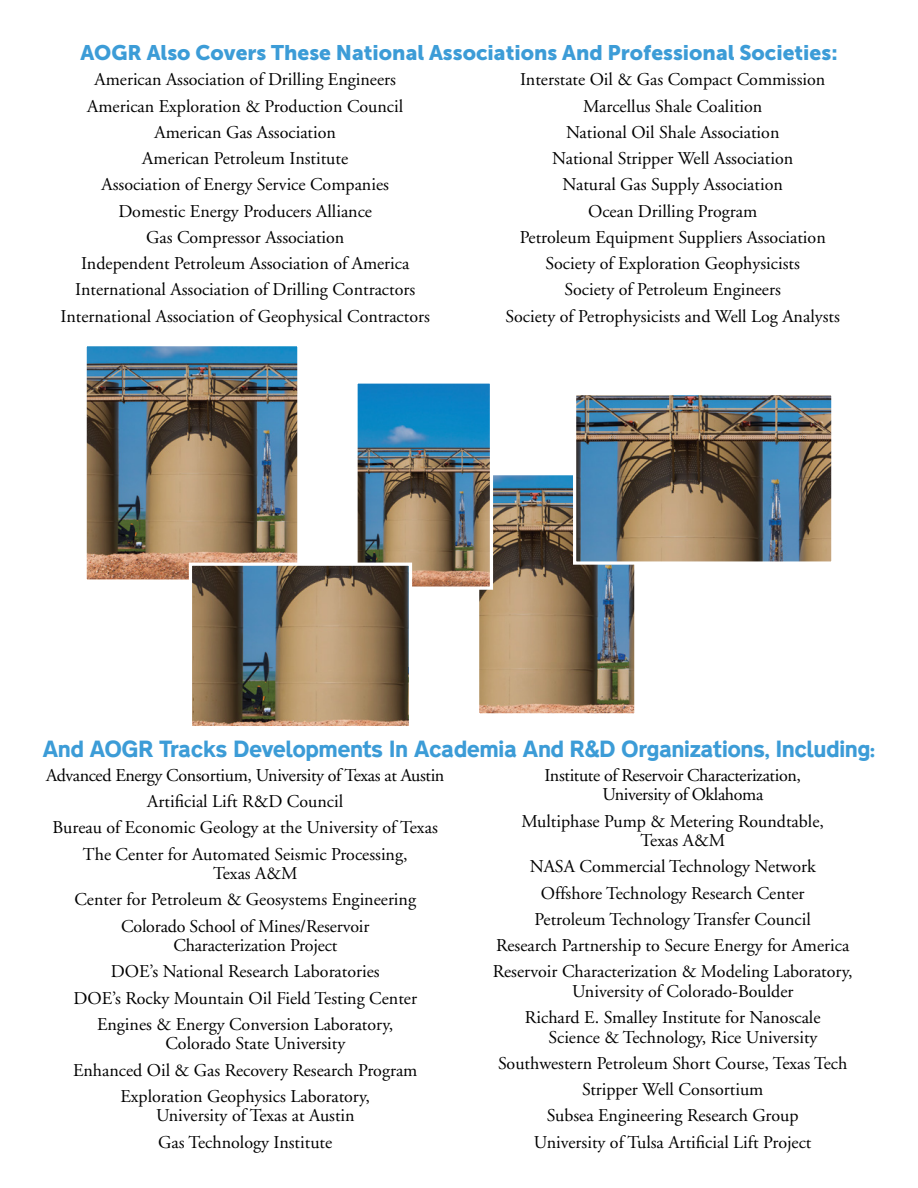
<style>
.page{position:relative;width:918px;height:1188px;background:#fff}
.page>*{position:absolute;margin:0;border:0;box-sizing:border-box;transform-origin:0 0}
.t1{font:800 21px "Transport New";letter-spacing:-.03em;color:#3c9cd7}
.t2{font:21px "Museo Sans 900";color:#3c9cd7}
.t3{font:18px/19.5px "Adobe Garamond";color:#000}
.t4{font:18px/19.5px "Adobe Garamond";letter-spacing:-.02em;color:#000}
</style>
<div class="page">
<img style="left:480px;top:476px;width:153px;height:236px">
<div style="left:476px;top:472px;width:161px;height:244px;border:3px solid #fff"></div>
<img style="left:577px;top:396px;width:253px;height:165px">
<div style="left:573px;top:392px;width:261px;height:173px;border:3px solid #fff"></div>
<img style="left:358px;top:384px;width:131px;height:202px">
<div style="left:354px;top:380px;width:139px;height:210px;border:3px solid #fff"></div>
<img style="left:88px;top:347px;width:208px;height:232px">
<div style="left:84px;top:343px;width:216px;height:240px;border:3px solid #fff"></div>
<img style="left:193px;top:567px;width:215px;height:158px">
<div style="left:189px;top:563px;width:223px;height:166px;border:3px solid #fff"></div>
<p class="t2" style="left:80px;top:41px;width:759px">AOGR Also Covers These National Associations And Professional Societies:</p>
<p class="t3" style="left:95px;top:70px;width:303px">American Association of Drilling Engineers</p>
<p class="t3" style="left:87px;top:97px;width:317px">American Exploration &amp; Production Council</p>
<p class="t3" style="left:155px;top:123px;width:183px">American Gas Association</p>
<p class="t3" style="left:142px;top:149px;width:207px">American Petroleum Institute</p>
<p class="t3" style="left:102px;top:175px;width:289px">Association of Energy Service Companies</p>
<p class="t3" style="left:118px;top:202px;width:255px">Domestic Energy Producers Alliance</p>
<p class="t3" style="left:146px;top:228px;width:200px">Gas Compressor Association</p>
<p class="t3" style="left:81px;top:254px;width:330px">Independent Petroleum Association of America</p>
<p class="t3" style="left:75px;top:280px;width:341px">International Association of Drilling Contractors</p>
<p class="t3" style="left:61px;top:307px;width:371px">International Association of Geophysical Contractors</p>
<p class="t3" style="left:520px;top:70px;width:307px">Interstate Oil &amp; Gas Compact Commission</p>
<p class="t3" style="left:583px;top:97px;width:181px">Marcellus Shale Coalition</p>
<p class="t3" style="left:566px;top:123px;width:215px">National Oil Shale Association</p>
<p class="t3" style="left:552px;top:149px;width:242px">National Stripper Well Association</p>
<p class="t3" style="left:563px;top:175px;width:222px">Natural Gas Supply Association</p>
<p class="t3" style="left:588px;top:202px;width:171px">Ocean Drilling Program</p>
<p class="t3" style="left:520px;top:228px;width:308px">Petroleum Equipment Suppliers Association</p>
<p class="t3" style="left:546px;top:254px;width:256px">Society of Exploration Geophysicists</p>
<p class="t3" style="left:565px;top:280px;width:218px">Society of Petroleum Engineers</p>
<p class="t3" style="left:506px;top:307px;width:336px">Society of Petrophysicists and Well Log Analysts</p>
<p class="t1" style="left:43px;top:732px;width:834px">And AOGR Tracks Developments In Academia And R&amp;D Organizations, Including:</p>
<p class="t4" style="left:46px;top:766px;width:400px">Advanced Energy Consortium, University of Texas at Austin</p>
<p class="t3" style="left:147px;top:792px;width:197px">Artificial Lift R&amp;D Council</p>
<p class="t3" style="left:53px;top:818px;width:387px">Bureau of Economic Geology at the University of Texas</p>
<p class="t3" style="left:213px;top:845px;width:196px;text-indent:-130px">The Center for Automated Seismic Processing,<br>Texas A&amp;M</p>
<p class="t3" style="left:74px;top:890px;width:343px">Center for Petroleum &amp; Geosystems Engineering</p>
<p class="t3" style="left:173px;top:917px;width:197px;text-indent:-52px">Colorado School of Mines/Reservoir<br>Characterization Project</p>
<p class="t3" style="left:111px;top:962px;width:270px">DOE’s National Research Laboratories</p>
<p class="t3" style="left:73px;top:989px;width:345px">DOE’s Rocky Mountain Oil Field Testing Center</p>
<p class="t3" style="left:165px;top:1015px;width:229px;text-indent:-68px">Engines &amp; Energy Conversion Laboratory,<br>Colorado State University</p>
<p class="t3" style="left:73px;top:1061px;width:346px">Enhanced Oil &amp; Gas Recovery Research Program</p>
<p class="t3" style="left:156px;top:1087px;width:216px;text-indent:-36px">Exploration Geophysics Laboratory,<br>University of Texas at Austin</p>
<p class="t3" style="left:158px;top:1133px;width:175px">Gas Technology Institute</p>
<p class="t4" style="left:602px;top:766px;width:200px;text-indent:-58px">Institute of Reservoir Characterization,<br>University of Oklahoma</p>
<p class="t3" style="left:641px;top:812px;width:185px;text-indent:-119px">Multiphase Pump &amp; Metering Roundtable,<br>Texas A&amp;M</p>
<p class="t3" style="left:530px;top:857px;width:288px">NASA Commercial Technology Network</p>
<p class="t3" style="left:541px;top:884px;width:265px">Offshore Technology Research Center</p>
<p class="t3" style="left:535px;top:910px;width:278px">Petroleum Technology Transfer Council</p>
<p class="t3" style="left:496px;top:936px;width:355px">Research Partnership to Secure Energy for America</p>
<p class="t3" style="left:572px;top:962px;width:282px;text-indent:-79px">Reservoir Characterization &amp; Modeling Laboratory,<br>University of Colorado-Boulder</p>
<p class="t3" style="left:525px;top:1008px;width:297px;text-align:right">Richard E. Smalley Institute for Nanoscale<br>Science &amp; Technology, Rice University</p>
<p class="t3" style="left:498px;top:1054px;width:351px">Southwestern Petroleum Short Course, Texas Tech</p>
<p class="t3" style="left:582px;top:1080px;width:183px">Stripper Well Consortium</p>
<p class="t3" style="left:547px;top:1106px;width:253px">Subsea Engineering Research Group</p>
<p class="t3" style="left:534px;top:1133px;width:279px">University of Tulsa Artificial Lift Project</p>
</div>
